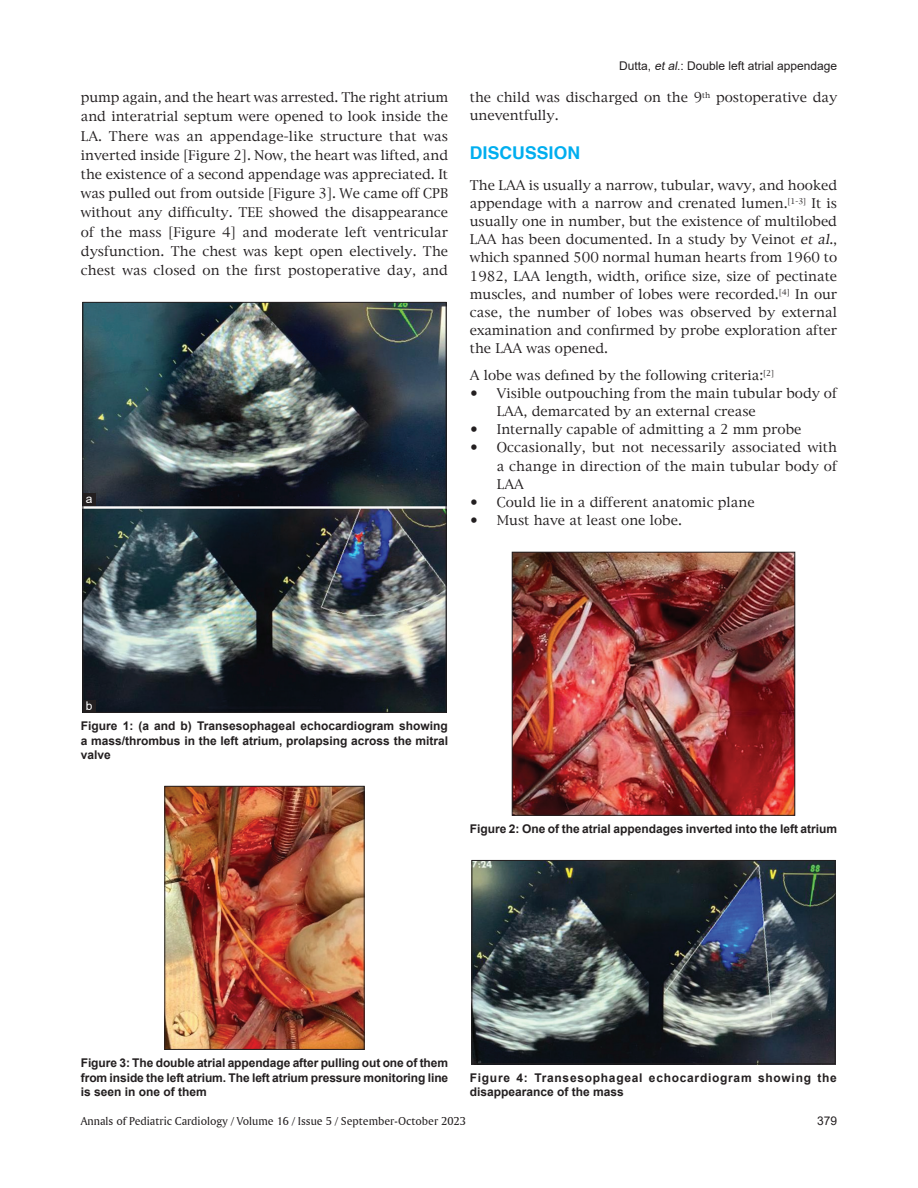
<style>
.page{position:relative;width:918px;height:1188px;background:#fff}
.page>*{position:absolute;margin:0;border:0;box-sizing:border-box;transform-origin:0 0}
.t1{font:700 18px "New Zurica";color:#00aeef}
.TX{font:12.75px/18.1px "New York";color:#231f20;text-align:justify}
.L{font:12.75px/18.1px "New York";color:#231f20}
.TX_No_After_Space{font:12.75px "New York";color:#231f20}
.LL{font:12.75px "New York";color:#231f20}
.FGC{font:700 12px/14.4px "Arial";color:#231f20;text-align:justify}
.FGC-2{font:700 12px/14.4px "Arial";letter-spacing:.06em;color:#231f20}
.t2{font:12px "Amerigo BT Roman A";color:#231f20}
.t3{font:12px "Arial";color:#231f20}
.LABEL{font:12px "Arial";color:#fff}
.s1{font-style:italic}
</style>
<div class="page">
<img style="left:167px;top:788px;width:195px;height:260px">
<div style="left:165px;top:786px;width:199px;height:264px;border:1px solid #231f20"></div>
<img style="left:514px;top:554px;width:279px;height:260px">
<div style="left:512px;top:552px;width:283px;height:264px;border:1px solid #231f20"></div>
<img style="left:474px;top:862px;width:359px;height:200px">
<div style="left:472px;top:860px;width:363px;height:204px;border:1px solid #231f20"></div>
<img style="left:85px;top:304px;width:359px;height:407px">
<div style="left:83px;top:302px;width:363px;height:411px;border:1px solid #231f20"></div>
<div style="left:83px;top:700px;width:12px;height:13px;background:#231f20"></div>
<div style="left:83px;top:494px;width:12px;height:12px;background:#231f20"></div>
<p class="t3" style="left:619px;top:57px;width:220px">Dutta, <span class="s1">etal</span>.: Double left atrial appendage</p>
<p class="TX" style="left:81px;top:89px;width:369px;line-height:19.2px">pump again, and the heart was arrested. The right atrium and interatrial septum were opened to look inside the LA. There was an appendage‑like structure that was inverted inside [Figure 2]. Now, the heart was lifted, and the existence of a second appendage was appreciated. It was pulled out from outside [Figure 3]. We came off CPB without any difficulty. TEE showed the disappearance of the mass [Figure 4] and moderate left ventricular dysfunction. The chest was kept open electively. The chest was closed on the first postoperative day, and</p>
<p class="TX" style="left:470px;top:89px;width:369px">the child was discharged on the 9<sup>th</sup> postoperative day uneventfully.</p>
<h1 class="t1" style="left:470px;top:142px;width:112px">DISCUSSION</h1>
<p class="TX" style="left:470px;top:177px;width:369px">The LAA is usually a narrow, tubular, wavy, and hooked appendage with a narrow and crenated lumen.<sup>[1‑3]</sup> It is usually one in number, but the existence of multilobed LAA has been documented. In a study by Veinot <span class="s1">et al</span>., which spanned 500 normal human hearts from 1960 to 1982, LAA length, width, orifice size, size of pectinate muscles, and number of lobes were recorded.<sup>[4]</sup> In our case, the number of lobes was observed by external examination and confirmed by probe exploration after the LAA was opened.</p>
<p class="TX_No_After_Space" style="left:470px;top:367px;width:306px">A lobe was defined by the following criteria:<sup>[2]</sup></p>
<p class="L" style="left:497px;top:385px;width:342px;text-indent:-27px">• Visible outpouching from the main tubular body of<br>LAA, demarcated by an external crease</p>
<p class="L" style="left:470px;top:421px;width:333px">• Internally capable of admitting a 2 mm probe</p>
<p class="L" style="left:497px;top:439px;width:342px;text-align:justify;text-indent:-27px">• Occasionally, but not necessarily associated with a change in direction of the main tubular body of LAA</p>
<p class="L" style="left:470px;top:494px;width:286px">• Could lie in a different anatomic plane</p>
<p class="LL" style="left:470px;top:512px;width:214px">• Must have at least one lobe.</p>
<p class="LABEL" style="left:86px;top:491px;width:8px">a</p>
<p class="LABEL" style="left:86px;top:698px;width:8px">b</p>
<p class="FGC" style="left:81px;top:719px;width:369px">Figure 1: (a and b) Transesophageal echocardiogram showing a mass/thrombus in the left atrium, prolapsing across the mitral valve</p>
<p class="FGC" style="left:470px;top:822px;width:369px">Figure 2: One of the atrial appendages inverted into the left atrium</p>
<p class="FGC" style="left:81px;top:1056px;width:369px">Figure 3: The double atrial appendage after pulling out one of them from inside the left atrium. The left atrium pressure monitoring line is seen in one of them</p>
<p class="FGC-2" style="left:470px;top:1070px;width:369px">Figure 4: Transesophageal echocardiogram showing the disappearance of the mass</p>
<p class="t2" style="left:81px;top:1114px;width:387px">Annals of Pediatric Cardiology / Volume 16 / Issue 5 / September-October 2023</p>
<p class="t3" style="left:817px;top:1112px;width:22px">379</p>
</div>
